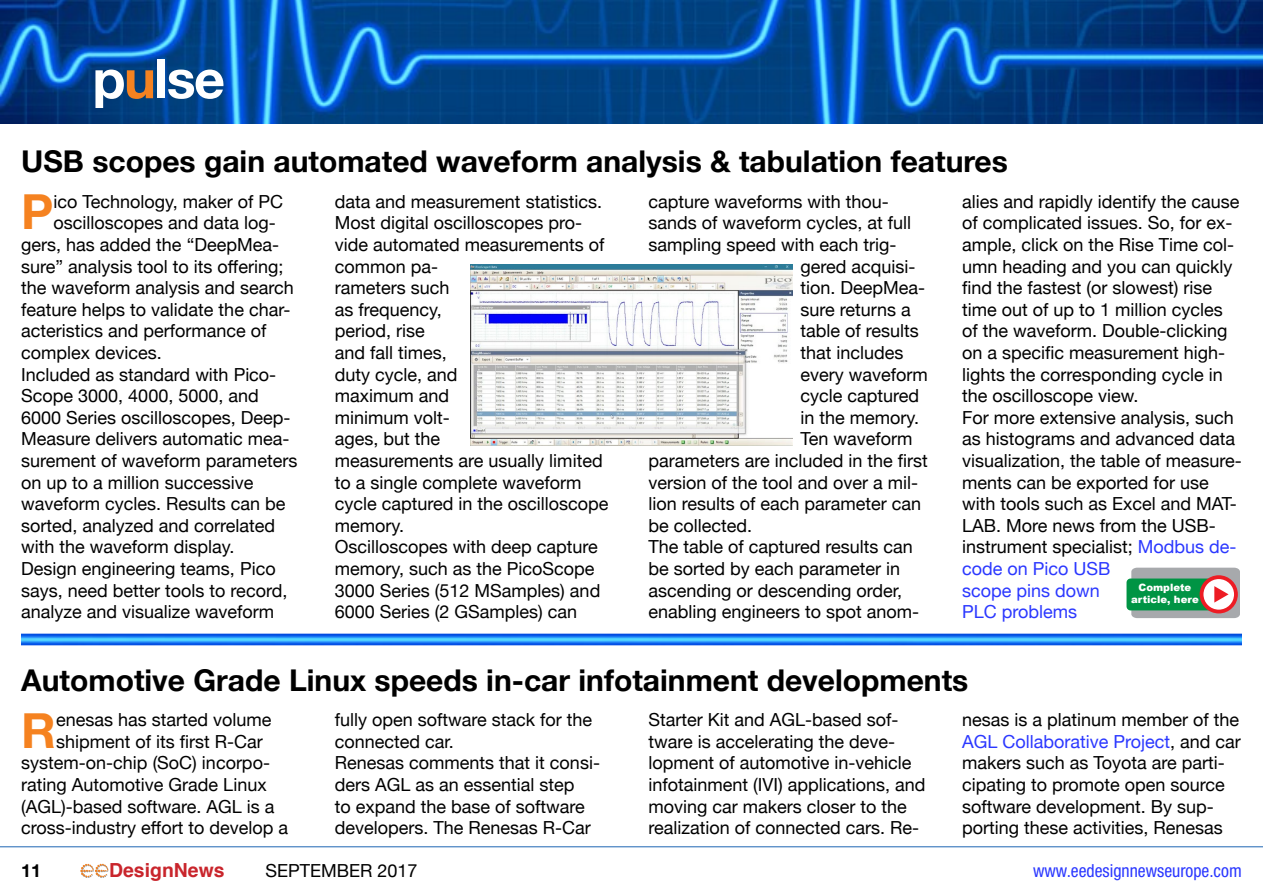
<style>
.page{position:relative;width:1263px;height:893px;background:#fff}
.page>*{position:absolute;margin:0;border:0;box-sizing:border-box;transform-origin:0 0}
.t1{font:700 54px "Helvetica Neue";letter-spacing:-.03em;color:#fff}
.t2{font:700 48.3px "Helvetica Neue";color:#f58220}
.t3{font:700 30px "Helvetica Neue";color:#000}
.t4{font:700 19.35px "Helvetica";color:#c9252c}
.t5{font:18px/21.6px "Helvetica Neue";color:#000}
.t6{font:condensed 18px "Helvetica Neue";color:#2b38ff}
.t7{font:700 18px "Helvetica Neue";color:#000}
.t8{font:900 10.05px/12.1px "Arial";color:#fff;text-align:center}
.s1{color:#f58220}
.s2{color:#2b38ff}
</style>
<div class="page">
<svg style="left:80px;top:864px;width:29px;height:14px"></svg>
<hr style="left:0;top:846px;width:1263px;height:1px;background:#3777bc">
<img style="left:0;top:0;width:1263px;height:123px">
<img style="left:471px;top:265px;width:321px;height:180px">
<img style="left:21px;top:618px;width:1221px;height:28px">
<div style="left:1126px;top:578px;width:91px;height:32px;background:#009444;border-radius:4px"></div>
<svg style="left:1131px;top:568px;width:109px;height:50px"></svg>
<h1 class="t1" style="left:93px;top:37px;width:134px">p<span class="s1">u</span>lse</h1>
<h3 class="t3" style="left:21px;top:138px;width:988px">USB scopes gain automated waveform analysis &amp; tabulation features</h3>
<h2 class="t2" style="left:21px;top:174px;width:34px">P</h2>
<p class="t5" style="left:53px;top:192px;width:231px">ico Technology, maker of PC</p>
<p class="t5" style="left:53px;top:213px;width:224px">oscilloscopes and data log-</p>
<p class="t5" style="left:21px;top:235px;width:259px">gers, has added the “DeepMea-</p>
<p class="t5" style="left:21px;top:256px;width:264px">sure” analysis tool to its offering;</p>
<p class="t5" style="left:21px;top:278px;width:274px">the waveform analysis and search</p>
<p class="t5" style="left:21px;top:300px;width:271px">feature helps to validate the char-</p>
<p class="t5" style="left:21px;top:321px;width:247px">acteristics and performance of</p>
<p class="t5" style="left:21px;top:343px;width:142px">complex devices.</p>
<p class="t5" style="left:21px;top:364px;width:257px">Included as standard with Pico-</p>
<p class="t5" style="left:21px;top:386px;width:239px">Scope 3000, 4000, 5000, and</p>
<p class="t5" style="left:21px;top:408px;width:271px">6000 Series oscilloscopes, Deep-</p>
<p class="t5" style="left:21px;top:429px;width:270px">Measure delivers automatic mea-</p>
<p class="t5" style="left:21px;top:451px;width:278px">surement of waveform parameters</p>
<p class="t5" style="left:21px;top:472px;width:234px">on up to a million successive</p>
<p class="t5" style="left:21px;top:494px;width:266px">waveform cycles. Results can be</p>
<p class="t5" style="left:21px;top:516px;width:256px">sorted, analyzed and correlated</p>
<p class="t5" style="left:21px;top:537px;width:215px">with the waveform display.</p>
<p class="t5" style="left:21px;top:559px;width:256px">Design engineering teams, Pico</p>
<p class="t5" style="left:21px;top:580px;width:268px">says, need better tools to record,</p>
<p class="t5" style="left:21px;top:602px;width:254px">analyze and visualize waveform</p>
<p class="t5" style="left:335px;top:192px;width:275px">data and measurement statistics.<br>Most digital oscilloscopes pro&shy;vide automated measurements of common pa-<br>rameters such<br>as frequency,<br>period, rise<br>and fall times,<br>duty cycle, and<br>maximum and<br>minimum volt-<br>ages, but the<br>measurements are usually limited to a single complete waveform cycle captured in the oscilloscope memory.<br>Oscilloscopes with deep capture memory, such as the PicoScope<br>3000 Series (512 MSamples) and<br>6000 Series (2 GSamples) can</p>
<p class="t5" style="left:648px;top:192px;width:242px">capture waveforms with thou-</p>
<p class="t5" style="left:648px;top:213px;width:264px">sands of waveform cycles, at full</p>
<p class="t5" style="left:648px;top:235px;width:250px">sampling speed with each trig-</p>
<p class="t5" style="left:800px;top:256px;width:117px">gered acquisi-</p>
<p class="t5" style="left:800px;top:278px;width:126px">tion. DeepMea-</p>
<p class="t5" style="left:800px;top:300px;width:112px">sure returns a</p>
<p class="t5" style="left:800px;top:321px;width:120px">table of results</p>
<p class="t5" style="left:800px;top:343px;width:105px">that includes</p>
<p class="t5" style="left:800px;top:364px;width:129px">every waveform</p>
<p class="t5" style="left:800px;top:386px;width:120px">cycle captured</p>
<p class="t5" style="left:800px;top:408px;width:120px">in the memory.</p>
<p class="t5" style="left:800px;top:429px;width:113px">Ten waveform</p>
<p class="t5" style="left:648px;top:451px;width:281px">parameters are included in the first</p>
<p class="t5" style="left:648px;top:472px;width:271px">version of the tool and over a mil-</p>
<p class="t5" style="left:648px;top:494px;width:274px">lion results of each parameter can</p>
<p class="t5" style="left:648px;top:516px;width:105px">be collected.</p>
<p class="t5" style="left:648px;top:537px;width:266px">The table of captured results can</p>
<p class="t5" style="left:648px;top:559px;width:253px">be sorted by each parameter in</p>
<p class="t5" style="left:648px;top:580px;width:255px">ascending or descending order,</p>
<p class="t5" style="left:648px;top:602px;width:272px">enabling engineers to spot anom-</p>
<p class="t5" style="left:962px;top:192px;width:281px">alies and rapidly identify the cause of complicated issues. So, for ex&shy;ample, click on the Rise Time col&shy;umn heading and you can quickly find the fastest (or slowest) rise time out of up to 1 million cycles of the waveform. Double-clicking on a specific measurement high&shy;lights the corresponding cycle in the oscilloscope view.<br>For more extensive analysis, such as histograms and advanced data visualization, the table of measure&shy;ments can be exported for use with tools such as Excel and MAT-<br>LAB. More news from the USB&shy;instrument specialist; <span class="s2">Modbus de&shy;code on Pico USB<br>scope pins down<br>PLC problems</span></p>
<p class="t8" style="left:1131px;top:581px;width:69px">Complete article, here</p>
<h3 class="t3" style="left:21px;top:656px;width:949px">Automotive Grade Linux speeds in-car infotainment developments</h3>
<h2 class="t2" style="left:21px;top:693px;width:36px">R</h2>
<p class="t5" style="left:56px;top:710px;width:217px">enesas has started volume</p>
<p class="t5" style="left:56px;top:732px;width:208px">shipment of its first R-Car</p>
<p class="t5" style="left:21px;top:753px;width:250px">system-on-chip (SoC) incorpo-</p>
<p class="t5" style="left:21px;top:775px;width:247px">rating Automotive Grade Linux</p>
<p class="t5" style="left:21px;top:796px;width:255px">(AGL)-based software. AGL is a</p>
<p class="t5" style="left:21px;top:818px;width:268px">cross-industry effort to develop a</p>
<p class="t5" style="left:335px;top:710px;width:267px">fully open software stack for the connected car.<br>Renesas comments that it consi&shy;ders AGL as an essential step<br>to expand the base of software developers. The Renesas R-Car</p>
<p class="t5" style="left:648px;top:710px;width:279px">Starter Kit and AGL-based sof&shy;tware is accelerating the deve&shy;lopment of automotive in-vehicle infotainment (IVI) applications, and moving car makers closer to the realization of connected cars. Re-</p>
<p class="t5" style="left:962px;top:710px;width:280px">nesas is a platinum member of the<br><span class="s2">AGL Collaborative Project</span>, and car makers such as Toyota are parti&shy;cipating to promote open source software development. By sup&shy;porting these activities, Renesas</p>
<p class="t7" style="left:21px;top:857px;width:22px">11</p>
<p class="t4" style="left:109px;top:855px;width:117px">DesignNews</p>
<p class="t5" style="left:265px;top:861px;width:154px">SEPTEMBER 2017</p>
<p class="t6" style="left:1033px;top:861px;width:210px">www.eedesignnewseurope.com</p>
</div>
